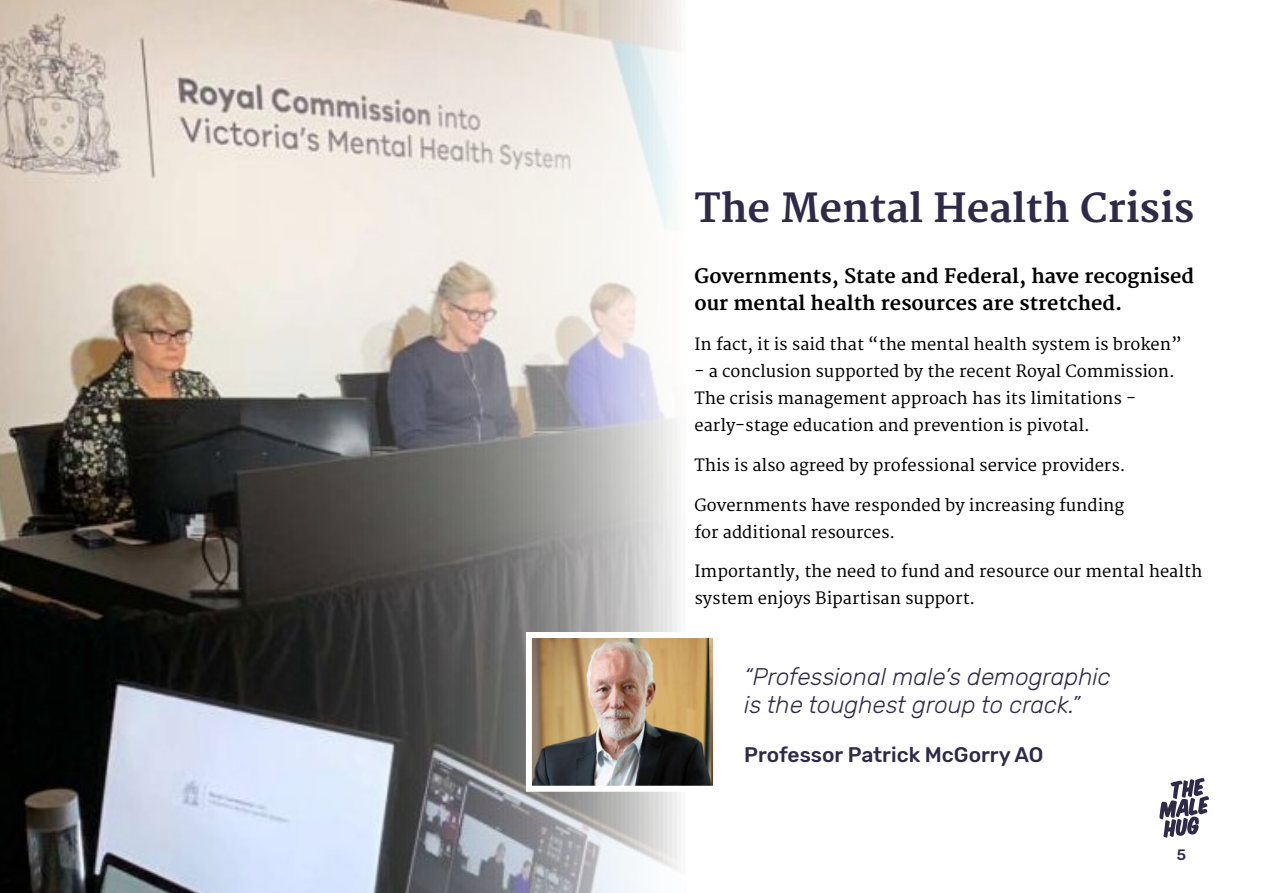
<style>
.page{position:relative;width:1263px;height:893px;background:#fff}
.page>*{position:absolute;margin:0;border:0;box-sizing:border-box;transform-origin:0 0}
.t1{font:700 39px "Merriweather";color:#2f2a47}
.t2{font:italic 300 24px/28.8px "Rubik";color:#2f2a47}
.t3{font:500 21px "Rubik";color:#2f2a47}
.t4{font:700 19.5px/27px "Merriweather";color:#000}
.t5{font:16.5px/27px "Merriweather";color:#000}
.t6{font:500 15px "Rubik";color:#2f2a47}
</style>
<div class="page">
<svg style="left:1171px;top:778px;width:38px;height:59px"></svg>
<img style="left:0;top:0;width:1171px;height:893px">
<img style="left:533px;top:639px;width:179px;height:146px">
<div style="left:526px;top:632px;width:193px;height:160px;border:6px solid #fff"></div>
<h1 class="t1" style="left:694px;top:186px;width:501px">The Mental Health Crisis</h1>
<p class="t4" style="left:694px;top:264px;width:501px">Governments, State and Federal, have recognised our mental health resources are stretched.</p>
<p class="t5" style="left:694px;top:331px;width:489px">In fact, it is said that “the mental health system is broken”</p>
<p class="t5" style="left:694px;top:358px;width:482px">- a conclusion supported by the recent Royal Commission.<br>The crisis management approach has its limitations - early-stage education and prevention is pivotal.</p>
<p class="t5" style="left:694px;top:452px;width:432px">This is also agreed by professional service providers.</p>
<p class="t5" style="left:694px;top:492px;width:431px">Governments have responded by increasing funding for additional resources.</p>
<p class="t5" style="left:694px;top:559px;width:509px">Importantly, the need to fund and resource our mental health system enjoys Bipartisan support.</p>
<h2 class="t2" style="left:744px;top:663px;width:368px">“Professional male’s demographic is the toughest group to crack.”</h2>
<p class="t3" style="left:744px;top:742px;width:301px">Professor Patrick McGorry AO</p>
<p class="t6" style="left:1177px;top:846px;width:11px">5</p>
</div>
